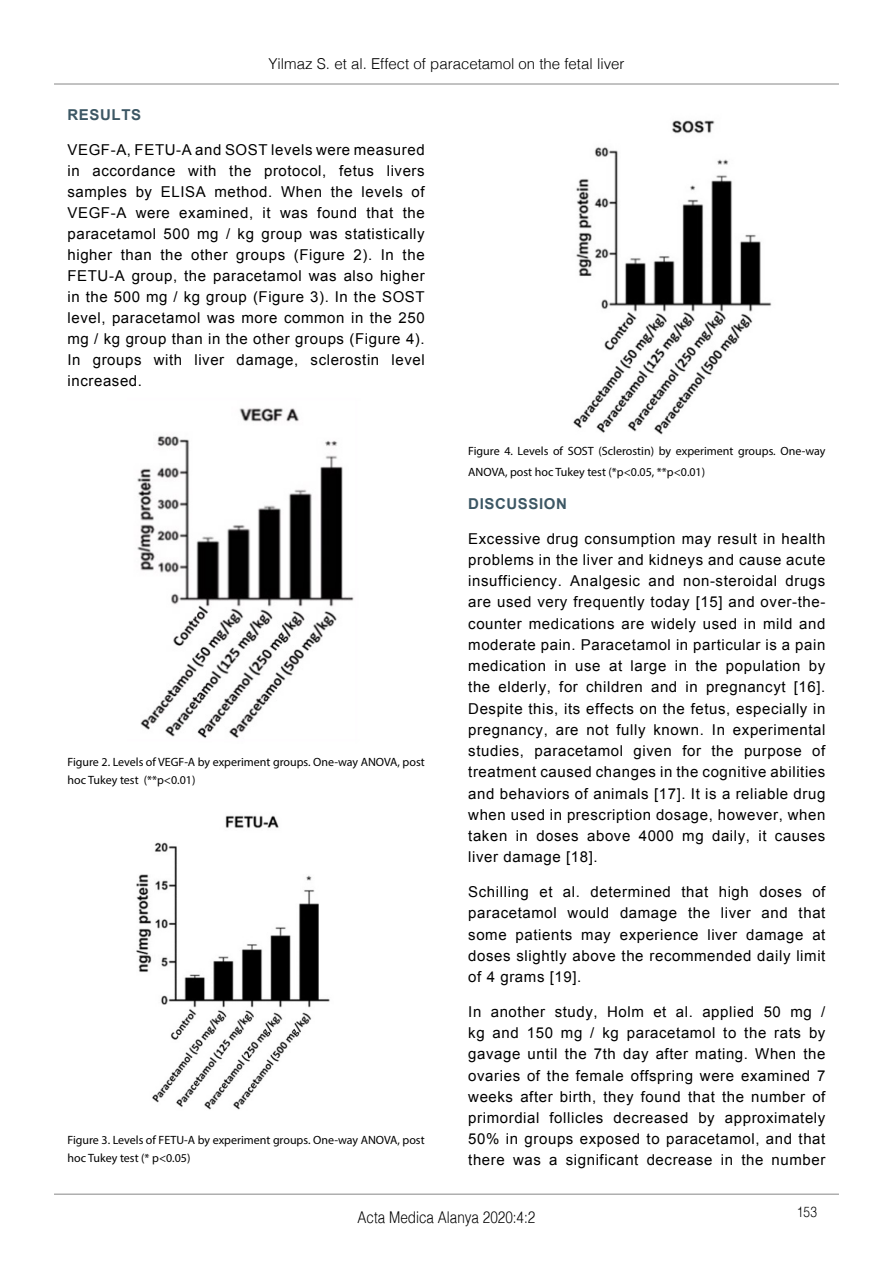
<style>
.page{position:relative;width:893px;height:1263px;background:#fff}
.page>*{position:absolute;margin:0;border:0;box-sizing:border-box;transform-origin:0 0}
.t1{font:300 16.2px "Helv";color:#000;scale:.83 1}
.Ana_Metin_Al__ActaMe{font:15px/21.3px "Arial";letter-spacing:.04em;color:#000;text-align:justify}
.t2{font:300 15px "Helvetica";color:#000}
.Ana_Metin_Al__ActaMe-2{font:700 15px "Arial";letter-spacing:.04em;color:#3c5764}
.t3{font:300 14.4px "Helv";color:#000;scale:.83 1}
.Tablo{font:12px/18px "Myriad Pro";color:#000}
</style>
<div class="page">
<hr style="left:54px;top:84px;width:785px;height:1px;background:#000">
<hr style="left:54px;top:1194px;width:785px;height:1px;background:#000">
<img style="left:137px;top:408px;width:217px;height:330px">
<img style="left:136px;top:815px;width:194px;height:295px">
<img style="left:573px;top:120px;width:199px;height:315px">
<p class="t2" style="left:268px;top:51px;width:357px">Yilmaz S. et al. Effect of paracetamol on the fetal liver</p>
<p class="Ana_Metin_Al__ActaMe-2" style="left:68px;top:105px;width:75px">RESULTS</p>
<p class="Ana_Metin_Al__ActaMe" style="left:68px;top:139px;width:359px">VEGF-A, FETU-A and SOST levels were measured in accordance with the protocol, fetus livers samples by ELISA method. When the levels of VEGF-A were examined, it was found that the paracetamol 500 mg / kg group was statistically higher than the other groups (Figure 2). In the FETU-A group, the paracetamol was also higher in the 500 mg / kg group (Figure 3). In the SOST level, paracetamol was more common in the 250 mg / kg group than in the other groups (Figure 4).<br>In groups with liver damage, sclerostin level increased.</p>
<p class="Tablo" style="left:68px;top:752px;width:359px">Figure 2. Levels of VEGF-A by experiment groups. One-way ANOVA, post hoc Tukey test (**p&lt;0.01)</p>
<p class="Tablo" style="left:68px;top:1130px;width:359px">Figure 3. Levels of FETU-A by experiment groups. One-way ANOVA, post hoc Tukey test (* p&lt;0.05)</p>
<p class="Tablo" style="left:468px;top:440px;width:359px;line-height:21.3px">Figure 4. Levels of SOST (Sclerostin) by experiment groups. One-way<br>ANOVA, post hoc Tukey test (*p&lt;0.05, **p&lt;0.01)</p>
<p class="Ana_Metin_Al__ActaMe-2" style="left:468px;top:494px;width:100px">DISCUSSION</p>
<p class="Ana_Metin_Al__ActaMe" style="left:468px;top:528px;width:359px">Excessive drug consumption may result in health problems in the liver and kidneys and cause acute insufficiency. Analgesic and non-steroidal drugs are used very frequently today [15] and over-the&shy;counter medications are widely used in mild and moderate pain. Paracetamol in particular is a pain medication in use at large in the population by the elderly, for children and in pregnancyt [16].<br>Despite this, its effects on the fetus, especially in pregnancy, are not fully known. In experimental studies, paracetamol given for the purpose of treatment caused changes in the cognitive abilities and behaviors of animals [17]. It is a reliable drug when used in prescription dosage, however, when taken in doses above 4000 mg daily, it causes liver damage [18].</p>
<p class="Ana_Metin_Al__ActaMe" style="left:468px;top:881px;width:359px">Schilling et al. determined that high doses of paracetamol would damage the liver and that some patients may experience liver damage at doses slightly above the recommended daily limit of 4 grams [19].</p>
<p class="Ana_Metin_Al__ActaMe" style="left:468px;top:1001px;width:359px">In another study, Holm et al. applied 50 mg / kg and 150 mg / kg paracetamol to the rats by gavage until the 7th day after mating. When the ovaries of the female offspring were examined 7 weeks after birth, they found that the number of primordial follicles decreased by approximately 50% in groups exposed to paracetamol, and that there was a significant decrease in the number</p>
<p class="t1" style="left:358px;top:1207px;width:216px">Acta Medica Alanya 2020:4:2</p>
<p class="t3" style="left:797px;top:1203px;width:26px">153</p>
</div>
